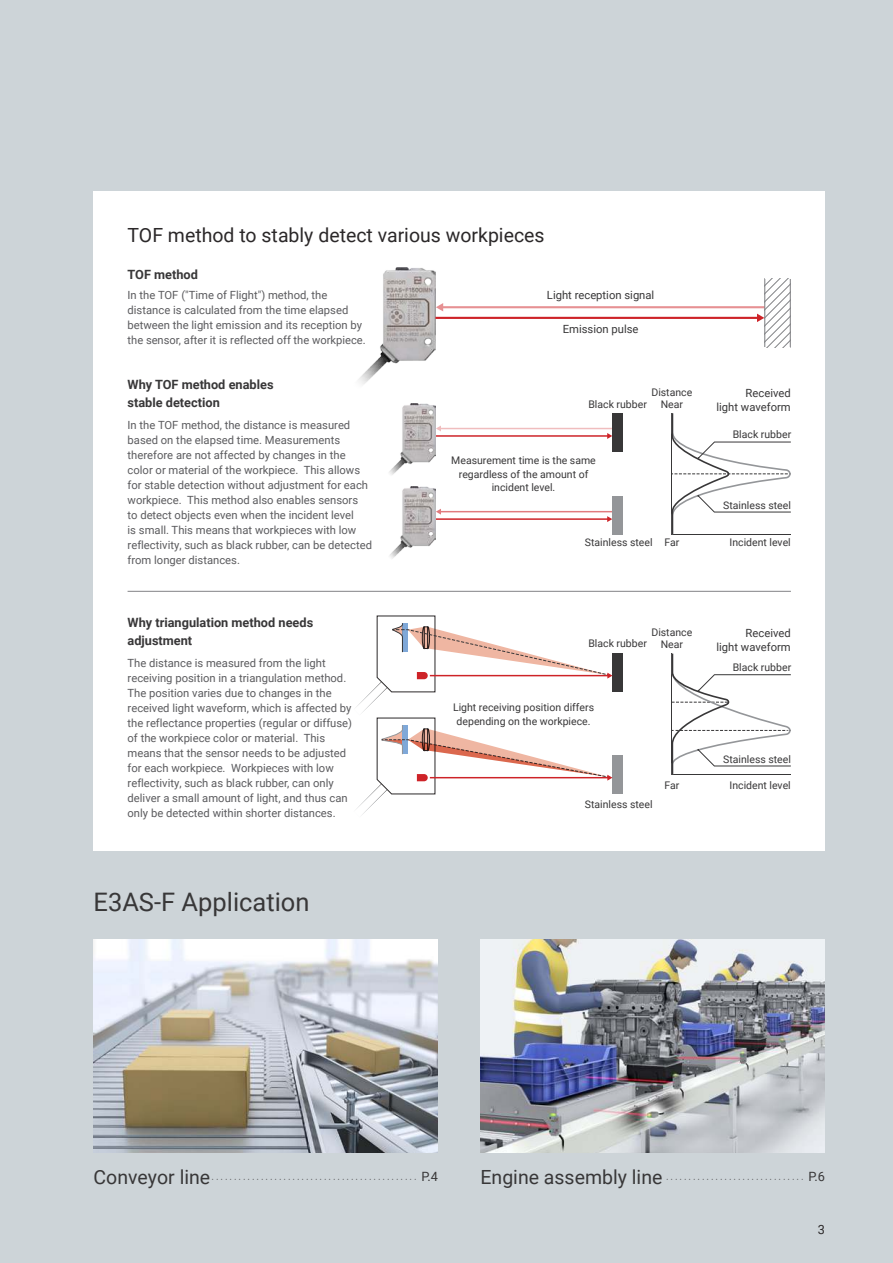
<style>
.page{position:relative;width:893px;height:1263px;background:#cdd4d8}
.page>*{position:absolute;margin:0;border:0;box-sizing:border-box;transform-origin:0 0}
.t1{font:25.5px "Roboto";color:#383738}
.t2{font:19.5px "Roboto";color:#2b2829}
.t3{font:19.5px "Roboto";color:#383738}
.t4{font:700 12.75px/18px "Roboto";color:#383738}
.t5{font:12.75px "Roboto";color:#383738}
.t6{font:12.75px "Roboto";color:#2b2829}
.t7{font:11.25px/15px "Roboto";color:#5b5b5e}
.t8{font:11.25px/13.5px "Roboto";color:#383738;text-align:right}
.t9{font:10.5px/13.5px "Roboto";color:#383738;text-align:center}
.t10{font:4.5px "Source Han Sans";color:#383738}
</style>
<div class="page">
<div style="left:94px;top:191px;width:731px;height:659px;background:#fff"></div>
<img style="left:480px;top:940px;width:345px;height:212px">
<img style="left:94px;top:940px;width:344px;height:212px">
<img style="left:358px;top:268px;width:78px;height:116px">
<img style="left:356px;top:686px;width:26px;height:24px">
<img style="left:356px;top:788px;width:26px;height:24px">
<div style="left:612px;top:654px;width:11px;height:38px;background:#383738"></div>
<div style="left:612px;top:756px;width:11px;height:38px;background:#949699"></div>
<svg style="left:377px;top:615px;width:235px;height:77px"></svg>
<svg style="left:377px;top:718px;width:235px;height:76px"></svg>
<svg style="left:436px;top:426px;width:176px;height:13px"></svg>
<svg style="left:436px;top:509px;width:176px;height:13px"></svg>
<div style="left:612px;top:413px;width:11px;height:38px;background:#383738"></div>
<div style="left:612px;top:496px;width:11px;height:38px;background:#949699"></div>
<img style="left:389px;top:403px;width:47px;height:72px">
<img style="left:389px;top:487px;width:47px;height:72px">
<hr style="left:790px;top:279px;width:1px;height:68px;background:#828386">
<svg style="left:435px;top:279px;width:355px;height:68px"></svg>
<svg style="left:671px;top:413px;width:120px;height:122px"></svg>
<svg style="left:671px;top:653px;width:120px;height:122px"></svg>
<hr style="left:128px;top:591px;width:663px;height:1px;background:#828386">
<h2 class="t2" style="left:128px;top:226px;width:419px">TOF method to stably detect various workpieces</h2>
<p class="t4" style="left:128px;top:266px;width:72px">TOF method</p>
<p class="t7" style="left:128px;top:288px;width:201px">In the TOF ("Time of Flight") method, the</p>
<p class="t8" style="left:547px;top:289px;width:109px">Light reception signal</p>
<p class="t7" style="left:128px;top:303px;width:240px">distance is calculated from the time elapsed between the light emission and its reception by the sensor, after it is reflected off the workpiece.</p>
<p class="t8" style="left:563px;top:322px;width:77px">Emission pulse</p>
<p class="t4" style="left:128px;top:377px;width:147px">Why TOF method enables stable detection</p>
<p class="t7" style="left:128px;top:418px;width:246px">In the TOF method, the distance is measured based on the elapsed time. Measurements therefore are not affected by changes in the color or material of the workpiece. This allows for stable detection without adjustment for each workpiece. This method also enables sensors<br>to detect objects even when the incident level<br>is small. This means that workpieces with low reflectivity, such as black rubber, can be detected from longer distances.</p>
<p class="t4" style="left:128px;top:615px;width:187px">Why triangulation method needs adjustment</p>
<p class="t7" style="left:128px;top:657px;width:226px">The distance is measured from the light receiving position in a triangulation method.<br>The position varies due to changes in the received light waveform, which is affected by the reflectance properties (regular or diffuse) of the workpiece color or material. This means that the sensor needs to be adjusted for each workpiece. Workpieces with low reflectivity, such as black rubber, can only deliver a small amount of light, and thus can only be detected within shorter distances.</p>
<p class="t9" style="left:651px;top:386px;width:42px">Distance</p>
<p class="t9" style="left:588px;top:398px;width:60px">Black rubber</p>
<p class="t9" style="left:661px;top:398px;width:24px">Near</p>
<p class="t9" style="left:451px;top:454px;width:146px">Measurement time is the same regardless of the amount of incident level.</p>
<p class="t9" style="left:585px;top:537px;width:69px">Stainless steel</p>
<p class="t9" style="left:664px;top:537px;width:16px">Far</p>
<p class="t9" style="left:651px;top:626px;width:42px">Distance</p>
<p class="t9" style="left:588px;top:637px;width:60px">Black rubber</p>
<p class="t9" style="left:661px;top:639px;width:24px">Near</p>
<p class="t9" style="left:453px;top:701px;width:143px">Light receiving position differs depending on the workpiece.</p>
<p class="t9" style="left:585px;top:799px;width:69px">Stainless steel</p>
<p class="t9" style="left:664px;top:779px;width:16px">Far</p>
<p class="t8" style="left:716px;top:387px;width:76px">Received<br>light waveform</p>
<p class="t9" style="left:733px;top:429px;width:60px">Black rubber</p>
<p class="t9" style="left:723px;top:500px;width:69px">Stainless steel</p>
<p class="t9" style="left:730px;top:537px;width:63px">Incident level</p>
<p class="t8" style="left:716px;top:627px;width:76px">Received<br>light waveform</p>
<p class="t9" style="left:733px;top:661px;width:60px">Black rubber</p>
<p class="t9" style="left:723px;top:753px;width:69px">Stainless steel</p>
<p class="t9" style="left:730px;top:779px;width:63px">Incident level</p>
<h1 class="t1" style="left:94px;top:890px;width:218px">E3AS-F Application</h1>
<h2 class="t3" style="left:94px;top:1169px;width:118px">Conveyor line</h2>
<p class="t10" style="left:211px;top:1177px;width:208px">・・・・・・・・・・・・・・・・・・・・・・・・・・・・・・・・・・・・・・・・・・・・・・</p>
<p class="t5" style="left:421px;top:1171px;width:18px">P.4</p>
<h2 class="t3" style="left:480px;top:1169px;width:183px">Engine assembly line</h2>
<p class="t10" style="left:665px;top:1177px;width:141px">・・・・・・・・・・・・・・・・・・・・・・・・・・・・・・・</p>
<p class="t5" style="left:808px;top:1171px;width:18px">P.6</p>
<p class="t6" style="left:818px;top:1224px;width:9px">3</p>
</div>
